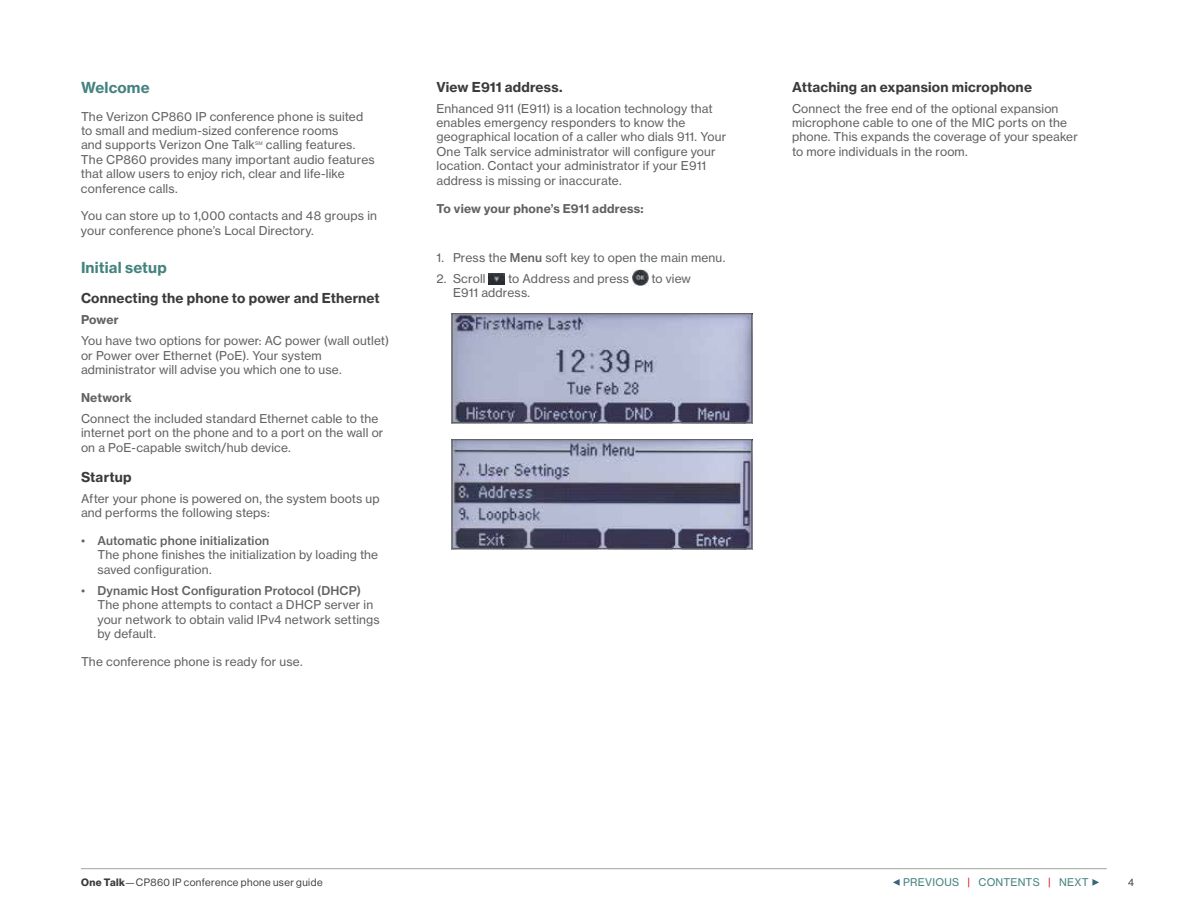
<style>
.page{position:relative;width:1188px;height:918px;background:#fff}
.page>*{position:absolute;margin:0;border:0;box-sizing:border-box;transform-origin:0 0}
.t1{font:15px "N Haas Grotesk TX Std 75 Bd";letter-spacing:.01em;color:#458380}
.t2{font:13.5px "N Haas Grotesk TX Std 75 Bd";letter-spacing:.015em;color:#3b3b3b}
.t3{font:12px/14.4px "N Haas Grotesk TX Std 55 Rg";letter-spacing:.015em;color:#606261}
.t4{font:12px "N Haas Grotesk TX Std 65 Md";letter-spacing:.015em;color:#606261}
.t5{font:12px "N Haas Grotesk TX Std 75 Bd";letter-spacing:.015em;color:#606261}
.t6{font:10.5px "N Haas Grotesk DS Std 55 Rg";letter-spacing:.045em;color:#3b3b3b}
.t7{font:10.5px "N Haas Grotesk TX Std 55 Rg";letter-spacing:.025em;color:#458380}
.t8{font:4.8px "N Haas Grotesk TX Std 55 Rg";color:#606261}
.s1{font-family:"N Haas Grotesk TX Std 55 Rg"}
.s2{font-family:"N Haas Grotesk TX Std 65 Md"}
.s3{font-family:"N Haas Grotesk DS Std 75 Bd"}
.s4{color:#d41214}
</style>
<div class="page">
<svg style="left:1092px;top:879px;width:7px;height:7px"></svg>
<svg style="left:893px;top:879px;width:7px;height:7px"></svg>
<hr style="left:81px;top:868px;width:1026px;height:1px;background:#a5a3a1">
<img style="left:489px;top:273px;width:16px;height:11px">
<img style="left:632px;top:269px;width:16px;height:17px">
<img style="left:454px;top:315px;width:296px;height:106px">
<div style="left:452px;top:313px;width:300px;height:110px;border:1px solid #606261"></div>
<img style="left:454px;top:441px;width:296px;height:106px">
<div style="left:452px;top:439px;width:300px;height:110px;border:1px solid #606261"></div>
<p class="t1" style="left:81px;top:78px;width:70px">Welcome</p>
<p class="t3" style="left:81px;top:109px;width:284px">The Verizon CP860 IP conference phone is suited to small and medium-sized conference rooms<br>and supports Verizon One Talk</p>
<p class="t3" style="left:81px;top:138px;width:295px;text-indent:185px">calling features.<br>The CP860 provides many important audio features that allow users to enjoy rich, clear and life-like conference calls.</p>
<p class="t3" style="left:81px;top:209px;width:298px">You can store up to 1,000 contacts and 48 groups in your conference phone’s Local Directory.</p>
<p class="t1" style="left:81px;top:258px;width:87px">Initial setup</p>
<p class="t2" style="left:81px;top:289px;width:300px">Connecting the phone to power and Ethernet</p>
<p class="t5" style="left:81px;top:312px;width:39px">Power</p>
<p class="t3" style="left:81px;top:334px;width:310px">You have two options for power: AC power (wall outlet) or Power over Ethernet (PoE). Your system administrator will advise you which one to use.</p>
<p class="t5" style="left:81px;top:390px;width:52px">Network</p>
<p class="t3" style="left:81px;top:411px;width:304px">Connect the included standard Ethernet cable to the internet port on the phone and to a port on the wall or on a PoE-capable switch/hub device.</p>
<p class="t2" style="left:81px;top:468px;width:52px">Startup</p>
<p class="t3" style="left:81px;top:491px;width:300px">After your phone is powered on, the system boots up and performs the following steps:</p>
<p class="t4" style="left:81px;top:533px;width:190px"><span class="s1">•</span> Automatic phone initialization</p>
<p class="t3" style="left:98px;top:548px;width:282px">The phone finishes the initialization by loading the saved configuration.</p>
<p class="t4" style="left:81px;top:583px;width:281px"><span class="s1">•</span> Dynamic Host Configuration Protocol (DHCP)</p>
<p class="t3" style="left:98px;top:598px;width:284px">The phone attempts to contact a DHCP server in your network to obtain valid IPv4 network settings by default.</p>
<p class="t3" style="left:81px;top:654px;width:223px">The conference phone is ready for use.</p>
<p class="t8" style="left:255px;top:140px;width:9px">SM</p>
<p class="t2" style="left:436px;top:78px;width:127px">View E911 address.</p>
<p class="t3" style="left:436px;top:101px;width:291px">Enhanced 911 (E911) is a location technology that enables emergency responders to know the geographical location of a caller who dials 911. Your One Talk service administrator will configure your location. Contact your administrator if your E911 address is missing or inaccurate.</p>
<p class="t5" style="left:436px;top:201px;width:209px">To view your phone’s E911 address:</p>
<p class="t3" style="left:436px;top:250px;width:290px">1. Press the <span class="s2">Menu</span> soft key to open the main menu.</p>
<p class="t3" style="left:436px;top:271px;width:51px">2. Scroll</p>
<p class="t3" style="left:508px;top:271px;width:123px">to Address and press</p>
<p class="t3" style="left:651px;top:271px;width:41px">to view</p>
<p class="t3" style="left:453px;top:286px;width:79px">E911 address.</p>
<p class="t2" style="left:792px;top:78px;width:242px">Attaching an expansion microphone</p>
<p class="t3" style="left:792px;top:101px;width:287px">Connect the free end of the optional expansion microphone cable to one of the MIC ports on the phone. This expands the coverage of your speaker to more individuals in the room.</p>
<p class="t6" style="left:81px;top:876px;width:243px"><span class="s3">One Talk</span>—CP860 IP conference phone user guide</p>
<p class="t7" style="left:903px;top:876px;width:187px">PREVIOUS <span class="s4">|</span> CONTENTS <span class="s4">|</span> NEXT</p>
<p class="t6" style="left:1128px;top:876px;width:7px">4</p>
</div>
